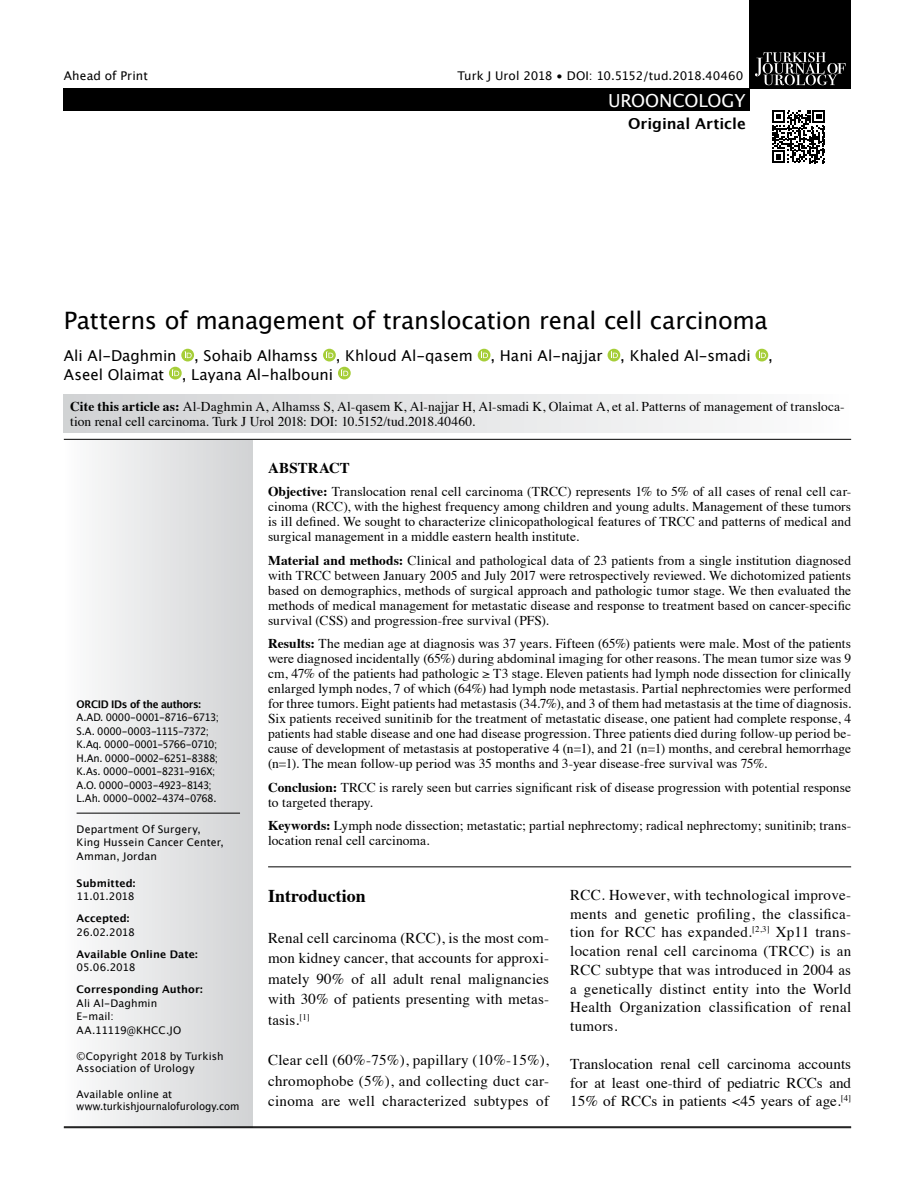
<style>
.page{position:relative;width:915px;height:1191px;background:#fff}
.page>*{position:absolute;margin:0;border:0;box-sizing:border-box;transform-origin:0 0}
.t1{font:24px "Lucida Grande";letter-spacing:-.015em;color:#000}
.t2{font:700 18px "Times";color:#000}
.t3{font:18px "Lucida Grande";letter-spacing:-.005em;color:#fff}
.t4{font:15px/18.8px "Times";letter-spacing:.01em;color:#000;text-align:justify}
.t5{font:15px/18px "Lucida Grande";letter-spacing:-.005em;color:#000}
.t6{font:700 15px "Lucida Grande";color:#000}
.t7{font:700 15px "Times";letter-spacing:.01em;color:#000}
.t8{font:13.5px/15px "Times";letter-spacing:.005em;color:#000}
.t9{font:12px "Lucida Grande";letter-spacing:.005em;color:#000}
.t10{font:10.5px/13.5px "Lucida Grande";letter-spacing:-.005em;color:#000}
.t11{font:10.5px/13.5px "Lucida Grande";letter-spacing:-.045em;color:#000;scale:.95 1}
.t12{font:700 10.5px "Lucida Grande";letter-spacing:.005em;color:#000}
.t13{font:700 10.5px "Lucida Grande";letter-spacing:-.03em;color:#000;scale:.95 1}
.s1{font-weight:700}
</style>
<div class="page">
<div style="left:749px;top:0;width:101px;height:89px;background:#000"></div>
<div style="left:64px;top:88px;width:685px;height:23px;background:#000"></div>
<svg style="left:755px;top:52px;width:90px;height:33px"></svg>
<svg style="left:772px;top:110px;width:53px;height:53px"></svg>
<div style="left:64px;top:440px;width:189px;height:687px;background:linear-gradient(to right,#fcfcfc,#d1d2d4)"></div>
<svg style="left:181px;top:349px;width:13px;height:12px"></svg>
<svg style="left:185px;top:351px;width:6px;height:7px"></svg>
<svg style="left:323px;top:349px;width:13px;height:12px"></svg>
<svg style="left:326px;top:351px;width:7px;height:7px"></svg>
<div style="left:477px;top:349px;width:13px;height:12px;background:#a6ce39;border-radius:50%"></div>
<svg style="left:481px;top:351px;width:7px;height:7px"></svg>
<svg style="left:607px;top:349px;width:13px;height:12px"></svg>
<svg style="left:610px;top:351px;width:7px;height:7px"></svg>
<svg style="left:755px;top:349px;width:13px;height:12px"></svg>
<svg style="left:758px;top:351px;width:7px;height:7px"></svg>
<svg style="left:169px;top:367px;width:13px;height:12px"></svg>
<svg style="left:172px;top:369px;width:7px;height:7px"></svg>
<svg style="left:338px;top:367px;width:12px;height:12px"></svg>
<svg style="left:341px;top:369px;width:7px;height:7px"></svg>
<hr style="left:64px;top:439px;width:786px;height:1px;background:#000">
<hr style="left:64px;top:1127px;width:786px;height:1px;background:#000">
<hr style="left:64px;top:1126px;width:786px;height:1px;background:#000">
<div style="left:64px;top:395px;width:786px;height:38px;background:linear-gradient(to right,#d1d2d4,#fcfcfc)"></div>
<hr style="left:77px;top:812px;width:163px;height:1px;background:#000">
<hr style="left:268px;top:866px;width:582px;height:1px;background:#000">
<p class="t9" style="left:64px;top:69px;width:86px">Ahead of Print</p>
<p class="t9" style="left:457px;top:69px;width:287px">Turk J Urol 2018 • DOI: 10.5152/tud.2018.40460</p>
<h2 class="t3" style="left:608px;top:90px;width:139px">UROONCOLOGY</h2>
<p class="t6" style="left:628px;top:112px;width:119px">Original Article</p>
<h1 class="t1" style="left:64px;top:307px;width:705px">Patterns of management of translocation renal cell carcinoma</h1>
<p class="t5" style="left:64px;top:347px;width:710px">Ali Al-Daghmin , Sohaib Alhamss , Khloud Al-qasem , Hani Al-najjar , Khaled Al-smadi ,<br>Aseel Olaimat , Layana Al-halbouni</p>
<p class="t8" style="left:70px;top:398px;width:775px"><span class="s1">Cite this article as:</span> Al-Daghmin A, Alhamss S, Al-qasem K, Al-najjar H, Al-smadi K, Olaimat A, et al. Patterns of management of transloca&shy;tion renal cell carcinoma. Turk J Urol 2018: DOI: 10.5152/tud.2018.40460.</p>
<p class="t13" style="left:77px;top:695px;width:132px">ORCID IDs of the authors:</p>
<p class="t11" style="left:77px;top:711px;width:151px">A.AD. 0000-0001-8716-6713;<br>S.A. 0000-0003-1115-7372;<br>K.Aq. 0000-0001-5766-0710;<br>H.An. 0000-0002-6251-8388;<br>K.As. 0000-0001-8231-916X;<br>A.O. 0000-0003-4923-8143;<br>L.Ah. 0000-0002-4374-0768.</p>
<p class="t10" style="left:77px;top:822px;width:149px">Department Of Surgery,<br>King Hussein Cancer Center,<br>Amman, Jordan</p>
<p class="t12" style="left:77px;top:874px;width:60px">Submitted:</p>
<p class="t10" style="left:77px;top:889px;width:59px">11.01.2018</p>
<p class="t12" style="left:77px;top:909px;width:54px">Accepted:</p>
<p class="t10" style="left:77px;top:925px;width:60px">26.02.2018</p>
<p class="t12" style="left:77px;top:945px;width:123px">Available Online Date:</p>
<p class="t10" style="left:77px;top:960px;width:60px">05.06.2018</p>
<p class="t12" style="left:77px;top:980px;width:128px">Corresponding Author:</p>
<p class="t10" style="left:77px;top:996px;width:106px">Ali Al-Daghmin<br>E-mail:<br>AA.11119@KHCC.JO</p>
<p class="t10" style="left:77px;top:1049px;width:148px;line-height:12.6px">©Copyright 2018 by Turkish<br>Association of Urology</p>
<p class="t10" style="left:77px;top:1087px;width:164px;line-height:12.6px">Available online at www.turkishjournalofurology.com</p>
<p class="t7" style="left:268px;top:453px;width:83px">ABSTRACT</p>
<p class="t8" style="left:268px;top:483px;width:584px;text-align:justify"><span class="s1">Objective:</span> Translocation renal cell carcinoma (TRCC) represents 1% to 5% of all cases of renal cell car&shy;cinoma (RCC), with the highest frequency among children and young adults. Management of these tumors is ill defined. We sought to characterize clinicopathological features of TRCC and patterns of medical and surgical management in a middle eastern health institute.</p>
<p class="t8" style="left:268px;top:551px;width:584px;text-align:justify"><span class="s1">Material and methods:</span> Clinical and pathological data of 23 patients from a single institution diagnosed with TRCC between January 2005 and July 2017 were retrospectively reviewed. We dichotomized patients based on demographics, methods of surgical approach and pathologic tumor stage. We then evaluated the methods of medical management for metastatic disease and response to treatment based on cancer-specific survival (CSS) and progression-free survival (PFS).</p>
<p class="t8" style="left:268px;top:635px;width:584px;text-align:justify"><span class="s1">Results:</span> The median age at diagnosis was 37 years. Fifteen (65%) patients were male. Most of the patients were diagnosed incidentally (65%) during abdominal imaging for other reasons. The mean tumor size was 9 cm, 47% of the patients had pathologic ≥ T3 stage. Eleven patients had lymph node dissection for clinically enlarged lymph nodes, 7 of which (64%) had lymph node metastasis. Partial nephrectomies were performed for three tumors. Eight patients had metastasis (34.7%), and 3 of them had metastasis at the time of diagnosis.<br>Six patients received sunitinib for the treatment of metastatic disease, one patient had complete response, 4 patients had stable disease and one had disease progression. Three patients died during follow-up period be&shy;cause of development of metastasis at postoperative 4 (n=1), and 21 (n=1) months, and cerebral hemorrhage (n=1). The mean follow-up period was 35 months and 3-year disease-free survival was 75%.</p>
<p class="t8" style="left:268px;top:778px;width:584px"><span class="s1">Conclusion:</span> TRCC is rarely seen but carries significant risk of disease progression with potential response to targeted therapy.</p>
<p class="t8" style="left:268px;top:817px;width:584px"><span class="s1">Keywords:</span> Lymph node dissection; metastatic; partial nephrectomy; radical nephrectomy; sunitinib; trans&shy;location renal cell carcinoma.</p>
<h2 class="t2" style="left:268px;top:879px;width:99px">Introduction</h2>
<p class="t4" style="left:268px;top:926px;width:282px;line-height:20.4px">Renal cell carcinoma (RCC), is the most com&shy;mon kidney cancer, that accounts for approxi&shy;mately 90% of all adult renal malignancies with 30% of patients presenting with metas&shy;tasis.<sup>[1]</sup></p>
<p class="t4" style="left:268px;top:1049px;width:282px;line-height:20.4px">Clear cell (60%-75%), papillary (10%-15%), chromophobe (5%), and collecting duct car&shy;cinoma are well characterized subtypes of</p>
<p class="t4" style="left:570px;top:884px;width:282px">RCC. However, with technological improve&shy;ments and genetic profiling, the classifica&shy;tion for RCC has expanded.<sup>[2,3]</sup> Xp11 trans&shy;location renal cell carcinoma (TRCC) is an RCC subtype that was introduced in 2004 as a genetically distinct entity into the World Health Organization classification of renal tumors.</p>
<p class="t4" style="left:570px;top:1053px;width:282px">Translocation renal cell carcinoma accounts for at least one-third of pediatric RCCs and 15% of RCCs in patients &lt;45 years of age.<sup>[4]</sup></p>
</div>
